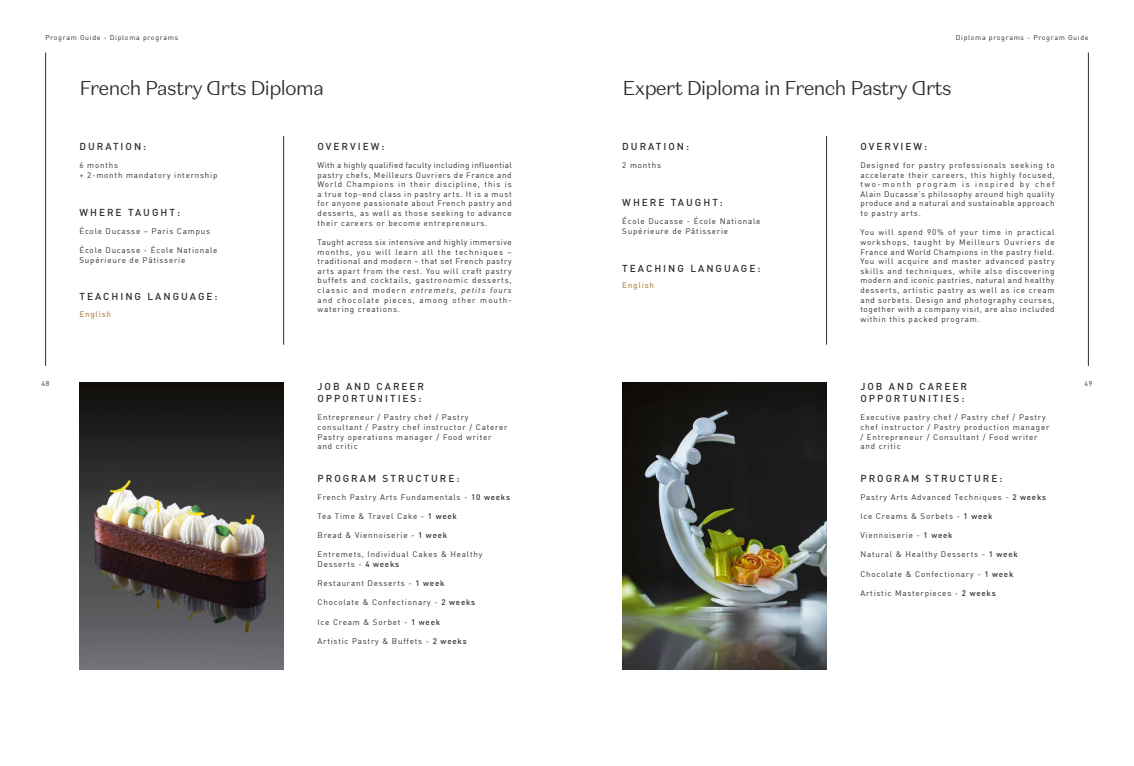
<style>
.page{position:relative;width:1134px;height:766px;background:#fff}
.page>*{position:absolute;margin:0;border:0;box-sizing:border-box;transform-origin:0 0}
.t1{font:300 20px "Domaine Sans Text Ducasse";letter-spacing:-.05em;color:#2d2e2e}
.t2{font:500 10px/12px "DIN";letter-spacing:.2em;color:#2d2e2e}
.t3{font:8px/9.6px "DIN";letter-spacing:.1em;color:#2d2e2e}
.t4{font:8px/9.6px "DIN";letter-spacing:.125em;color:#2d2e2e}
.t5{font:italic 8px "DIN Pro";letter-spacing:.13em;color:#2d2e2e}
.t6{font:500 8px "DIN";letter-spacing:.1em;color:#b38e59}
.t7{font:7px "DIN";letter-spacing:.1em;color:#2d2e2e}
.s1{font-family:"DIN";font-style:normal}
.s2{font-weight:500}
</style>
<div class="page">
<hr style="left:826px;top:136px;width:1px;height:208px;background:#2d2e2e">
<img style="left:622px;top:382px;width:204px;height:287px">
<hr style="left:283px;top:136px;width:1px;height:208px;background:#2d2e2e">
<img style="left:79px;top:382px;width:205px;height:287px">
<hr style="left:45px;top:52px;width:1px;height:314px;background:#2d2e2e">
<hr style="left:1088px;top:52px;width:1px;height:314px;background:#2d2e2e">
<p class="t7" style="left:45px;top:33px;width:134px">Program Guide - Diploma programs</p>
<p class="t7" style="left:956px;top:33px;width:134px">Diploma programs - Program Guide</p>
<h1 class="t1" style="left:79px;top:75px;width:246px">French Pastry Arts Diploma</h1>
<h1 class="t1" style="left:622px;top:75px;width:331px">Expert Diploma in French Pastry Arts</h1>
<p class="t2" style="left:79px;top:140px;width:68px">DURATION:</p>
<p class="t2" style="left:317px;top:140px;width:68px">OVERVIEW:</p>
<p class="t2" style="left:622px;top:140px;width:68px">DURATION:</p>
<p class="t2" style="left:860px;top:140px;width:68px">OVERVIEW:</p>
<p class="t3" style="left:79px;top:160px;width:140px">6 months<br>+ 2-month mandatory internship</p>
<p class="t2" style="left:79px;top:205px;width:102px">WHERE TAUGHT:</p>
<p class="t3" style="left:79px;top:226px;width:132px">École Ducasse – Paris Campus</p>
<p class="t3" style="left:79px;top:245px;width:139px">École Ducasse - École Nationale<br>Supérieure de Pâtisserie</p>
<p class="t2" style="left:79px;top:290px;width:140px">TEACHING LANGUAGE:</p>
<p class="t6" style="left:79px;top:309px;width:33px">English</p>
<p class="t3" style="left:317px;top:160px;width:196px;text-align:justify">With a highly qualified faculty including influential pastry chefs, Meilleurs Ouvriers de France and World Champions in their discipline, this is a true top-end class in pastry arts. It is a must for anyone passionate about French pastry and desserts, as well as those seeking to advance their careers or become entrepreneurs.</p>
<p class="t3" style="left:317px;top:237px;width:196px;text-align:justify">Taught across six intensive and highly immersive months, you will learn all the techniques – traditional and modern – that set French pastry arts apart from the rest. You will craft pastry buffets and cocktails, gastronomic desserts,</p>
<p class="t5" style="left:317px;top:284px;width:196px"><span class="s1">classic and modern</span> entremets, petits fours</p>
<p class="t4" style="left:317px;top:294px;width:196px">and chocolate pieces, among other mouth&shy;watering creations.</p>
<p class="t3" style="left:622px;top:160px;width:40px">2 months</p>
<p class="t2" style="left:622px;top:196px;width:102px">WHERE TAUGHT:</p>
<p class="t3" style="left:622px;top:216px;width:139px">École Ducasse - École Nationale<br>Supérieure de Pâtisserie</p>
<p class="t2" style="left:622px;top:261px;width:140px">TEACHING LANGUAGE:</p>
<p class="t6" style="left:622px;top:280px;width:33px">English</p>
<p class="t3" style="left:860px;top:160px;width:196px;text-align:justify">Designed for pastry professionals seeking to accelerate their careers, this highly focused, two-month program is inspired by chef Alain Ducasse’s philosophy around high quality produce and a natural and sustainable approach to pastry arts.</p>
<p class="t3" style="left:860px;top:227px;width:196px;text-align:justify">You will spend 90% of your time in practical workshops, taught by Meilleurs Ouvriers de France and World Champions in the pastry field.<br>You will acquire and master advanced pastry skills and techniques, while also discovering modern and iconic pastries, natural and healthy desserts, artistic pastry as well as ice cream and sorbets. Design and photography courses, together with a company visit, are also included within this packed program.</p>
<p class="t7" style="left:41px;top:379px;width:10px">48</p>
<p class="t2" style="left:317px;top:380px;width:108px">JOB AND CAREER<br>OPPORTUNITIES:</p>
<p class="t2" style="left:860px;top:380px;width:108px">JOB AND CAREER<br>OPPORTUNITIES:</p>
<p class="t7" style="left:1084px;top:379px;width:10px">49</p>
<p class="t3" style="left:317px;top:412px;width:191px">Entrepreneur / Pastry chef / Pastry consultant / Pastry chef instructor / Caterer Pastry operations manager / Food writer and critic</p>
<p class="t3" style="left:860px;top:412px;width:191px">Executive pastry chef / Pastry chef / Pastry chef instructor / Pastry production manager / Entrepreneur / Consultant / Food writer and critic</p>
<p class="t2" style="left:317px;top:471px;width:143px">PROGRAM STRUCTURE:</p>
<p class="t2" style="left:860px;top:471px;width:143px">PROGRAM STRUCTURE:</p>
<p class="t3" style="left:317px;top:492px;width:194px">French Pastry Arts Fundamentals - <span class="s2">10 weeks</span></p>
<p class="t3" style="left:317px;top:511px;width:141px">Tea Time &amp; Travel Cake - <span class="s2">1 week</span></p>
<p class="t3" style="left:317px;top:530px;width:131px">Bread &amp; Viennoiserie - <span class="s2">1 week</span></p>
<p class="t3" style="left:317px;top:549px;width:166px">Entremets, Individual Cakes &amp; Healthy<br>Desserts - <span class="s2">4 weeks</span></p>
<p class="t3" style="left:317px;top:578px;width:129px">Restaurant Desserts - <span class="s2">1 week</span></p>
<p class="t3" style="left:317px;top:597px;width:159px">Chocolate &amp; Confectionary - <span class="s2">2 weeks</span></p>
<p class="t3" style="left:317px;top:616px;width:124px">Ice Cream &amp; Sorbet - <span class="s2">1 week</span></p>
<p class="t3" style="left:317px;top:636px;width:151px">Artistic Pastry &amp; Buffets - <span class="s2">2 weeks</span></p>
<p class="t3" style="left:860px;top:492px;width:187px">Pastry Arts Advanced Techniques - <span class="s2">2 weeks</span></p>
<p class="t3" style="left:860px;top:511px;width:134px">Ice Creams &amp; Sorbets - <span class="s2">1 week</span></p>
<p class="t3" style="left:860px;top:530px;width:94px">Viennoiserie - <span class="s2">1 week</span></p>
<p class="t3" style="left:860px;top:549px;width:159px">Natural &amp; Healthy Desserts - <span class="s2">1 week</span></p>
<p class="t3" style="left:860px;top:568px;width:154px">Chocolate &amp; Confectionary - <span class="s2">1 week</span></p>
<p class="t3" style="left:860px;top:588px;width:137px">Artistic Masterpieces - <span class="s2">2 weeks</span></p>
</div>
